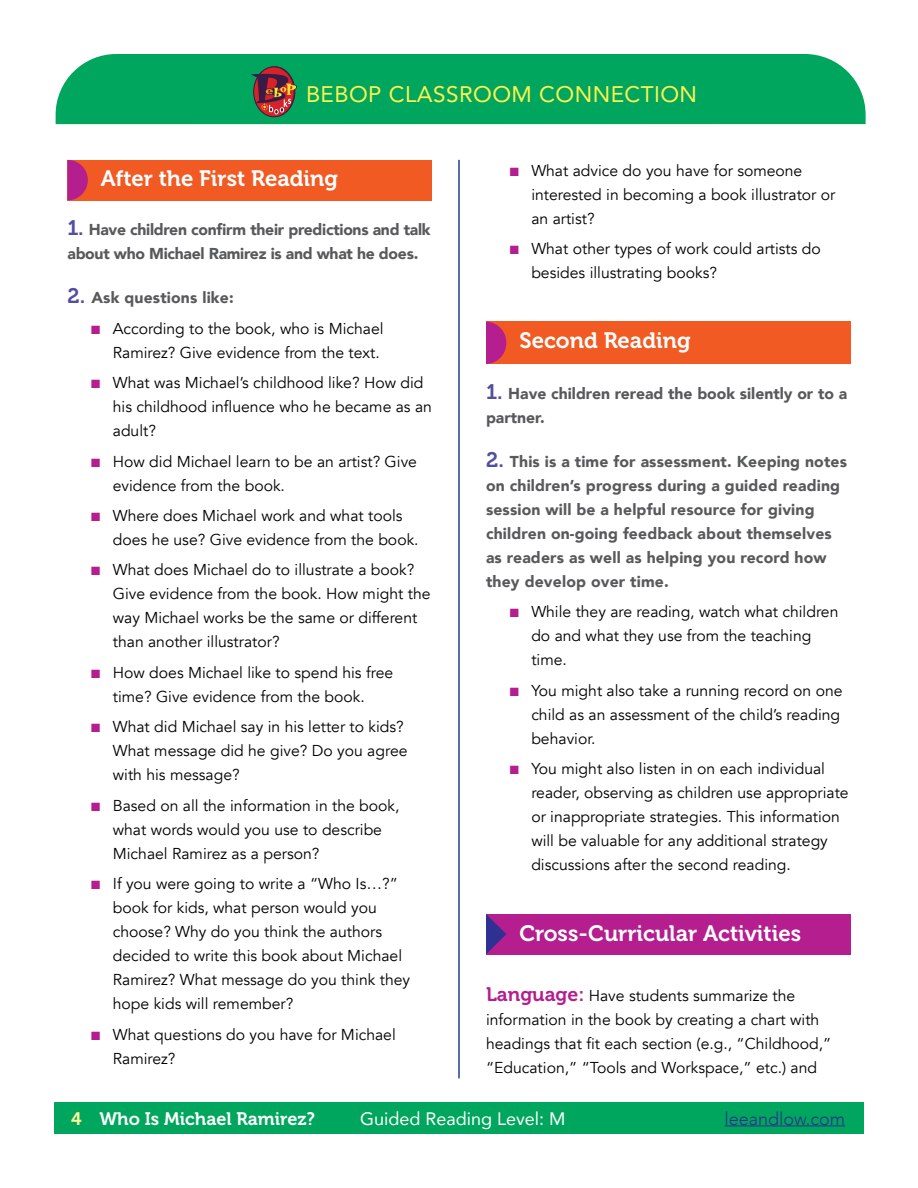
<style>
.page{position:relative;width:918px;height:1188px;background:#fff}
.page>*{position:absolute;margin:0;border:0;box-sizing:border-box;transform-origin:0 0}
.t1{font:22.5px "Avenir";letter-spacing:.02em;color:#fff450}
.t2{font:22.2px "Museo 700";color:#fff}
.t3{font:18px "Museo 700";color:#fff}
.t4{font:18px "Avenir";color:#fff}
.t5{font:300 18px "Avenir";color:#2e3092}
.t6{font:15.75px/24px "Avenir";color:#000}
.t7{font:900 15.75px/24px "Avenir";letter-spacing:.01em;color:#58595b}
.t8{font:900 15.75px/24px "Avenir";letter-spacing:-.02em;color:#58595b}
.s1{font-family:"Museo 700";font-weight:400;font-size:21px;color:#524fa1}
.s2{color:#b41e8e}
.s3{font-family:"Museo 700";font-size:19.5px;color:#b41e8e}
.s4{color:#fff799}
</style>
<div class="page">
<div style="left:68px;top:160px;width:364px;height:40px;background:#f15a22"></div>
<svg style="left:68px;top:160px;width:20px;height:40px"></svg>
<div style="left:486px;top:322px;width:364px;height:42px;background:#f15a22"></div>
<svg style="left:486px;top:322px;width:20px;height:42px"></svg>
<div style="left:486px;top:914px;width:364px;height:41px;background:#b41e8e"></div>
<svg style="left:486px;top:914px;width:20px;height:40px"></svg>
<hr style="left:458px;top:160px;width:2px;height:918px;background:#25408f">
<div style="left:56px;top:54px;width:810px;height:70px;background:#00a65d"></div>
<div style="left:54px;top:1103px;width:810px;height:31px;background:#00a65d"></div>
<hr style="left:725px;top:1125px;width:120px;height:1px;background:#2e3092">
<svg style="left:254px;top:67px;width:40px;height:50px"></svg>
<div style="left:253px;top:66px;width:42px;height:51px;border:1px solid #391b46;border-radius:50%"></div>
<svg style="left:251px;top:74px;width:46px;height:40px;background:#7a4c43"></svg>
<h1 class="t1" style="left:306px;top:76px;width:393px">BEBOP CLASSROOM CONNECTION</h1>
<h2 class="t2" style="left:101px;top:166px;width:239px">After the First Reading</h2>
<p class="t8" style="left:68px;top:217px;width:365px"><span class="s1">1.</span> Have children confirm their predictions and talk about who Michael Ramirez is and what he does.</p>
<p class="t7" style="left:68px;top:285px;width:168px"><span class="s1">2.</span> Ask questions like:</p>
<p class="t6" style="left:91px;top:316px;width:294px;text-align:right"><span class="s2">■</span> According to the book, who is Michael<br>Ramirez? Give evidence from the text.</p>
<p class="t6" style="left:113px;top:371px;width:321px;text-indent:-22px"><span class="s2">■</span> What was Michael’s childhood like? How did his childhood influence who he became as an adult?</p>
<p class="t6" style="left:113px;top:449px;width:306px;text-indent:-22px"><span class="s2">■</span> How did Michael learn to be an artist? Give evidence from the book.</p>
<p class="t6" style="left:113px;top:504px;width:307px;text-indent:-22px"><span class="s2">■</span> Where does Michael work and what tools does he use? Give evidence from the book.</p>
<p class="t6" style="left:113px;top:558px;width:319px;text-indent:-22px"><span class="s2">■</span> What does Michael do to illustrate a book?<br>Give evidence from the book. How might the way Michael works be the same or different than another illustrator?</p>
<p class="t6" style="left:91px;top:661px;width:303px;text-align:center"><span class="s2">■</span> How does Michael like to spend his free time? Give evidence from the book.</p>
<p class="t6" style="left:113px;top:715px;width:296px;text-indent:-22px"><span class="s2">■</span> What did Michael say in his letter to kids?<br>What message did he give? Do you agree with his message?</p>
<p class="t6" style="left:113px;top:794px;width:288px;text-indent:-22px"><span class="s2">■</span> Based on all the information in the book, what words would you use to describe<br>Michael Ramirez as a person?</p>
<p class="t6" style="left:113px;top:872px;width:299px;text-indent:-22px"><span class="s2">■</span> If you were going to write a “Who Is…?” book for kids, what person would you choose? Why do you think the authors decided to write this book about Michael Ramirez? What message do you think they hope kids will remember?</p>
<p class="t6" style="left:113px;top:1023px;width:284px;text-indent:-22px"><span class="s2">■</span> What questions do you have for Michael<br>Ramirez?</p>
<p class="t6" style="left:531px;top:158px;width:306px;text-indent:-22px"><span class="s2">■</span> What advice do you have for someone interested in becoming a book illustrator or an artist?</p>
<p class="t6" style="left:531px;top:237px;width:291px;text-indent:-22px"><span class="s2">■</span> What other types of work could artists do besides illustrating books?</p>
<h2 class="t2" style="left:519px;top:328px;width:173px">Second Reading</h2>
<p class="t7" style="left:486px;top:381px;width:363px"><span class="s1">1.</span> Have children reread the book silently or to a partner.</p>
<p class="t7" style="left:486px;top:449px;width:363px"><span class="s1">2.</span> This is a time for assessment. Keeping notes on children’s progress during a guided reading session will be a helpful resource for giving children on-going feedback about themselves as readers as well as helping you record how they develop over time.</p>
<p class="t6" style="left:531px;top:600px;width:309px;text-indent:-22px"><span class="s2">■</span> While they are reading, watch what children do and what they use from the teaching time.</p>
<p class="t6" style="left:531px;top:679px;width:313px;text-indent:-22px"><span class="s2">■</span> You might also take a running record on one child as an assessment of the child’s reading behavior.</p>
<p class="t6" style="left:531px;top:757px;width:319px;text-indent:-22px"><span class="s2">■</span> You might also listen in on each individual reader, observing as children use appropriate or inappropriate strategies. This information will be valuable for any additional strategy discussions after the second reading.</p>
<h2 class="t2" style="left:519px;top:921px;width:283px">Cross-Curricular Activities</h2>
<p class="t6" style="left:486px;top:984px;width:347px"><span class="s3">Language:</span> Have students summarize the information in the book by creating a chart with headings that fit each section (e.g., “Childhood,” “Education,” “Tools and Workspace,” etc.) and</p>
<p class="t3" style="left:71px;top:1108px;width:245px"><span class="s4">4</span> Who Is Michael Ramirez?</p>
<p class="t4" style="left:360px;top:1104px;width:207px">Guided Reading Level: M</p>
<p class="t5" style="left:725px;top:1108px;width:122px">leeandlow.com</p>
</div>
